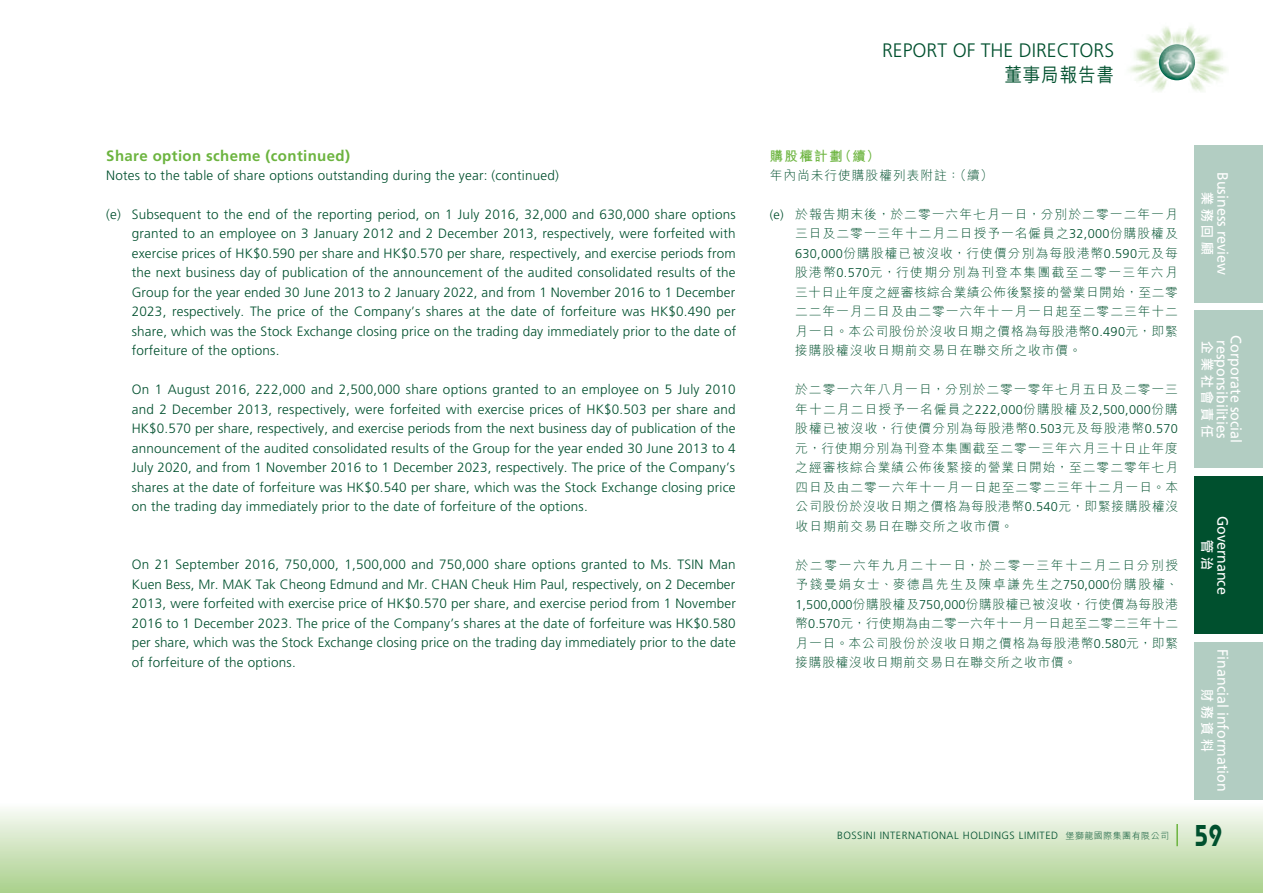
<style>
.page{position:relative;width:1263px;height:893px;background:#fff}
.page>*{position:absolute;margin:0;border:0;box-sizing:border-box;transform-origin:0 0}
.t1{font:600 30px "Bauhaus Std";color:#00502e;scale:.8 1}
.t2{font:300 19.5px "Frutiger LT Std";color:#00502e}
.t3{font:500 19.5px "M Hei HK";letter-spacing:.05em;color:#00502e;scale:.9 1}
.t4{font:15px "Frutiger LT Std";color:#fff;scale:.95 1}
.t5{font:700 15px "Frutiger LT Std";letter-spacing:.025em;color:#6cb43f}
.t6{font:300 13.5px/19.5px "Frutiger LT Std";letter-spacing:.015em;color:#00502e;text-align:justify}
.t7{font:13.5px "Li Hei Pro";letter-spacing:.3em;color:#fff;scale:.95 1}
.t8{font:700 13.5px "M Hei HK";letter-spacing:.1em;color:#6cb43f}
.t9{font:300 12.75px/19.5px "M Hei HK";letter-spacing:.075em;color:#00502e;text-align:justify}
.t10{font:300 10.5px "Frutiger LT Std";letter-spacing:.05em;color:#00502e}
.s1{font-family:"Frutiger LT Std"}
.s2{font-family:"M Hei HK";font-size:9px}
</style>
<div class="page">
<img style="left:1129px;top:26px;width:99px;height:66px">
<img style="left:1159px;top:44px;width:36px;height:36px;border-radius:18px">
<div style="left:0;top:801px;width:1263px;height:92px;background:linear-gradient(to bottom,#fdfdfd,#a9d08b)"></div>
<hr style="left:1176px;top:824px;width:2px;height:22px;background:#6cb43f">
<div style="left:1195px;top:642px;width:68px;height:157px;background:#b2cdc2"></div>
<div style="left:1195px;top:476px;width:68px;height:158px;background:#00502e"></div>
<div style="left:1195px;top:145px;width:68px;height:157px;background:#b2cdc2"></div>
<div style="left:1195px;top:310px;width:68px;height:158px;background:#b2cdc2"></div>
<p class="t5" style="left:106px;top:147px;width:245px">Share option scheme (continued)</p>
<p class="t6" style="left:106px;top:165px;width:454px">Notes to the table of share options outstanding during the year: (continued)</p>
<p class="t6" style="left:132px;top:204px;width:606px;text-indent:-26px">(e) Subsequent to the end of the reporting period, on 1 July 2016, 32,000 and 630,000 share options granted to an employee on 3 January 2012 and 2 December 2013, respectively, were forfeited with exercise prices of HK$0.590 per share and HK$0.570 per share, respectively, and exercise periods from the next business day of publication of the announcement of the audited consolidated results of the Group for the year ended 30 June 2013 to 2 January 2022, and from 1 November 2016 to 1 December 2023, respectively. The price of the Company’s shares at the date of forfeiture was HK$0.490 per share, which was the Stock Exchange closing price on the trading day immediately prior to the date of forfeiture of the options.</p>
<p class="t6" style="left:132px;top:380px;width:605px">On 1 August 2016, 222,000 and 2,500,000 share options granted to an employee on 5 July 2010 and 2 December 2013, respectively, were forfeited with exercise prices of HK$0.503 per share and HK$0.570 per share, respectively, and exercise periods from the next business day of publication of the announcement of the audited consolidated results of the Group for the year ended 30 June 2013 to 4<br>July 2020, and from 1 November 2016 to 1 December 2023, respectively. The price of the Company’s shares at the date of forfeiture was HK$0.540 per share, which was the Stock Exchange closing price on the trading day immediately prior to the date of forfeiture of the options.</p>
<p class="t6" style="left:132px;top:555px;width:605px">On 21 September 2016, 750,000, 1,500,000 and 750,000 share options granted to Ms. TSIN Man Kuen Bess, Mr. MAK Tak Cheong Edmund and Mr. CHAN Cheuk Him Paul, respectively, on 2 December 2013, were forfeited with exercise price of HK$0.570 per share, and exercise period from 1 November 2016 to 1 December 2023. The price of the Company’s shares at the date of forfeiture was HK$0.580 per share, which was the Stock Exchange closing price on the trading day immediately prior to the date of forfeiture of the options.</p>
<h2 class="t2" style="left:882px;top:39px;width:233px">REPORT OF THE DIRECTORS</h2>
<h2 class="t3" style="left:1004px;top:60px;width:123px">董事局報告書</h2>
<p class="t8" style="left:770px;top:146px;width:112px">購股權計劃（續）</p>
<p class="t9" style="left:770px;top:165px;width:225px">年內尚未行使購股權列表附註：（續）</p>
<p class="t9" style="left:795px;top:204px;width:384px;text-indent:-25px"><span class="s1">(e)</span> 於報告期末後，於二零一六年七月一日，分別於二零一二年一月三日及二零一三年十二月二日授予一名僱員之<span class="s1">32,000</span>份購股權及<span class="s1">630,000</span>份購股權已被沒收，行使價分別為每股港幣<span class="s1">0.590</span>元及每股港幣<span class="s1">0.570</span>元，行使期分別為刊登本集團截至二零一三年六月三十日止年度之經審核綜合業績公佈後緊接的營業日開始，至二零二二年一月二日及由二零一六年十一月一日起至二零二三年十二月一日。本公司股份於沒收日期之價格為每股港幣<span class="s1">0.490</span>元，即緊接購股權沒收日期前交易日在聯交所之收市價。</p>
<p class="t9" style="left:795px;top:379px;width:385px">於二零一六年八月一日，分別於二零一零年七月五日及二零一三年十二月二日授予一名僱員之<span class="s1">222,000</span>份購股權及<span class="s1">2,500,000</span>份購股權已被沒收，行使價分別為每股港幣<span class="s1">0.503</span>元及每股港幣<span class="s1">0.570</span>元，行使期分別為刊登本集團截至二零一三年六月三十日止年度之經審核綜合業績公佈後緊接的營業日開始，至二零二零年七月四日及由二零一六年十一月一日起至二零二三年十二月一日。本公司股份於沒收日期之價格為每股港幣<span class="s1">0.540</span>元，即緊接購股權沒收日期前交易日在聯交所之收市價。</p>
<p class="t9" style="left:795px;top:555px;width:384px">於二零一六年九月二十一日，於二零一三年十二月二日分別授予錢曼娟女士、麥德昌先生及陳卓謙先生之<span class="s1">750,000</span>份購股權、<span class="s1">1,500,000</span>份購股權及<span class="s1">750,000</span>份購股權已被沒收，行使價為每股港幣<span class="s1">0.570</span>元，行使期為由二零一六年十一月一日起至二零二三年十二月一日。本公司股份於沒收日期之價格為每股港幣<span class="s1">0.580</span>元，即緊接購股權沒收日期前交易日在聯交所之收市價。</p>
<p class="t4" style="left:1231px;top:172px;width:110px;rotate:90deg">Business review</p>
<p class="t7" style="left:1214px;top:192px;width:68px;rotate:90deg">業務回顧</p>
<p class="t4" style="left:1245px;top:335px;width:115px;rotate:90deg">Corporate social</p>
<p class="t7" style="left:1214px;top:341px;width:103px;rotate:90deg">企業社會責任</p>
<p class="t4" style="left:1231px;top:340px;width:105px;rotate:90deg">responsibilities</p>
<p class="t4" style="left:1231px;top:516px;width:85px;rotate:90deg">Governance</p>
<p class="t7" style="left:1214px;top:540px;width:33px;rotate:90deg">管治</p>
<p class="t4" style="left:1231px;top:649px;width:152px;rotate:90deg">Financial information</p>
<p class="t7" style="left:1214px;top:689px;width:68px;rotate:90deg">財務資料</p>
<p class="t10" style="left:837px;top:830px;width:334px">BOSSINI INTERNATIONAL HOLDINGS LIMITED <span class="s2">堡獅龍國際集團有限公司</span></p>
<h1 class="t1" style="left:1195px;top:817px;width:36px">59</h1>
</div>
